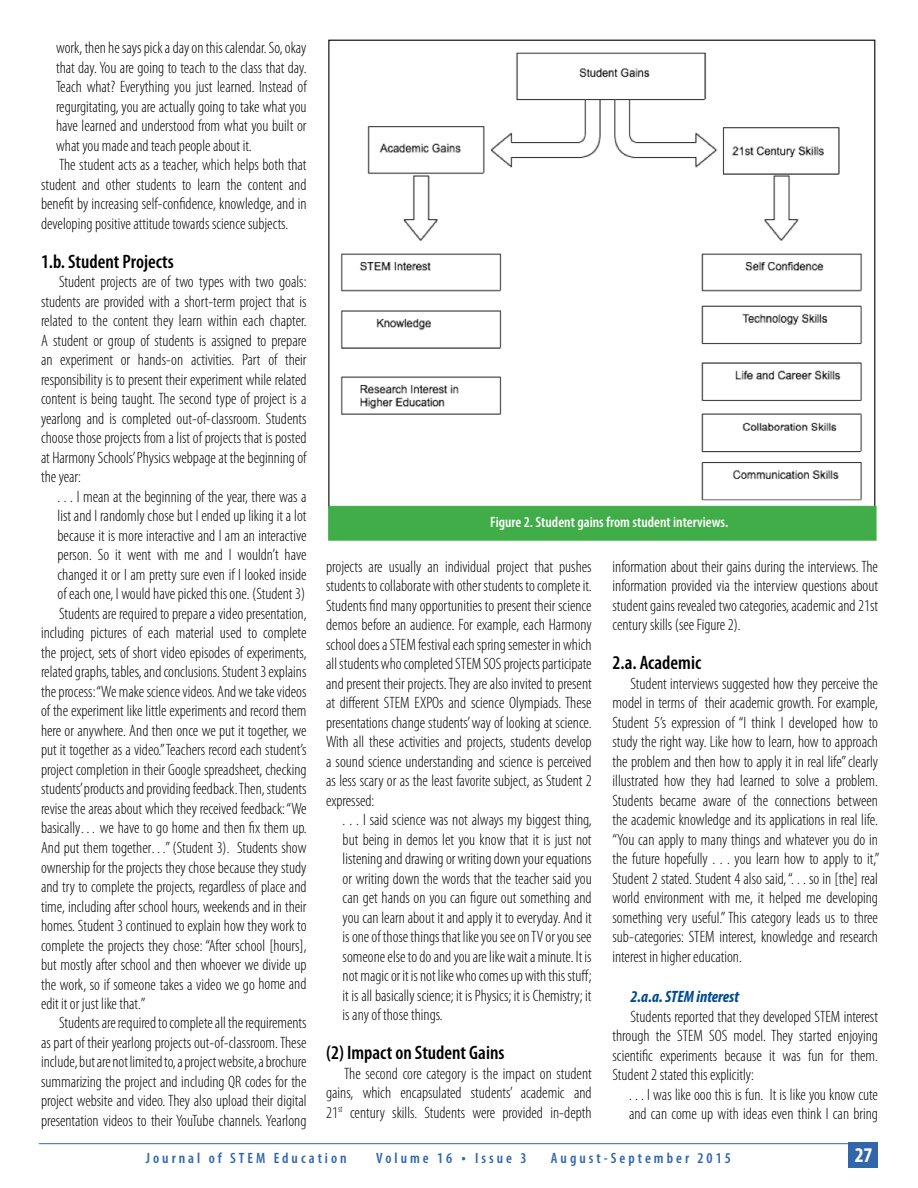
<style>
.page{position:relative;width:918px;height:1188px;background:#fff}
.page>*{position:absolute;margin:0;border:0;box-sizing:border-box;transform-origin:0 0}
.t1{font:700 condensed 21px "Myriad Pro";color:#fff}
.t2{font:600 condensed 19.5px "Myriad Pro";color:#000}
.t3{font:300 condensed 16.5px/19.5px "Myriad Pro";color:#000;text-align:justify}
.t4{font:italic 700 condensed 16.5px "Myriad Pro";color:#004b8d}
.t5{font:600 condensed 15px "Myriad Pro";letter-spacing:.2em;color:#3166aa}
.t6{font:600 condensed 15px "Myriad Pro";color:#fff}
.s1{font-size:16.5px}
</style>
<div class="page">
<hr style="left:39px;top:1143px;width:816px;height:1px;background:#3166aa">
<div style="left:848px;top:1143px;width:30px;height:25px;background:#3166aa"></div>
<img style="left:330px;top:52px;width:543px;height:454px">
<div style="left:328px;top:506px;width:548px;height:35px;background:#41ad49;border:1px solid #41ad49"></div>
<p class="t3" style="left:56px;top:38px;width:252px">work, then he says pick a day on this calendar. So, okay</p>
<p class="t3" style="left:56px;top:58px;width:252px">that day. You are going to teach to the class that day.</p>
<p class="t3" style="left:56px;top:77px;width:252px">Teach what? Everything you just learned. Instead of</p>
<p class="t3" style="left:56px;top:97px;width:252px">regurgitating, you are actually going to take what you</p>
<p class="t3" style="left:56px;top:116px;width:252px">have learned and understood from what you built or</p>
<p class="t3" style="left:56px;top:136px;width:197px">what you made and teach people about it.</p>
<p class="t3" style="left:59px;top:155px;width:249px">The student acts as a teacher, which helps both that</p>
<p class="t3" style="left:41px;top:175px;width:267px">student and other students to learn the content and</p>
<p class="t3" style="left:41px;top:194px;width:267px">benefit by increasing self-confidence, knowledge, and in</p>
<p class="t3" style="left:41px;top:214px;width:249px">developing positive attitude towards science subjects.</p>
<p class="t2" style="left:41px;top:249px;width:134px">1.b. Student Projects</p>
<p class="t3" style="left:41px;top:272px;width:267px;text-indent:18px">Student projects are of two types with two goals: students are provided with a short-term project that is related to the content they learn within each chapter.<br>A student or group of students is assigned to prepare an experiment or hands-on activities. Part of their responsibility is to present their experiment while related content is being taught. The second type of project is a yearlong and is completed out-of-classroom. Students choose those projects from a list of projects that is posted at Harmony Schools’ Physics webpage at the beginning of the year:</p>
<p class="t3" style="left:58px;top:487px;width:251px">. . . I mean at the beginning of the year, there was a</p>
<p class="t3" style="left:58px;top:506px;width:251px">list and I randomly chose but I ended up liking it a lot</p>
<p class="t3" style="left:58px;top:526px;width:250px">because it is more interactive and I am an interactive</p>
<p class="t3" style="left:58px;top:545px;width:250px">person. So it went with me and I wouldn’t have</p>
<p class="t3" style="left:58px;top:565px;width:250px">changed it or I am pretty sure even if I looked inside</p>
<p class="t3" style="left:58px;top:584px;width:249px">of each one, I would have picked this one. (Student 3)</p>
<p class="t3" style="left:59px;top:604px;width:249px">Students are required to prepare a video presentation,</p>
<p class="t3" style="left:41px;top:623px;width:267px">including pictures of each material used to complete</p>
<p class="t3" style="left:41px;top:643px;width:267px">the project, sets of short video episodes of experiments,</p>
<p class="t3" style="left:41px;top:662px;width:267px">related graphs, tables, and conclusions. Student 3 explains</p>
<p class="t3" style="left:41px;top:682px;width:267px">the process: “We make science videos. And we take videos</p>
<p class="t3" style="left:41px;top:701px;width:267px">of the experiment like little experiments and record them</p>
<p class="t3" style="left:41px;top:721px;width:267px">here or anywhere. And then once we put it together, we</p>
<p class="t3" style="left:41px;top:740px;width:267px">put it together as a video.” Teachers record each student’s</p>
<p class="t3" style="left:41px;top:760px;width:267px">project completion in their Google spreadsheet, checking</p>
<p class="t3" style="left:41px;top:779px;width:267px">students’products and providing feedback. Then, students</p>
<p class="t3" style="left:41px;top:799px;width:267px">revise the areas about which they received feedback: “We</p>
<p class="t3" style="left:41px;top:818px;width:267px">basically… we have to go home and then fix them up.</p>
<p class="t3" style="left:41px;top:838px;width:267px">And put them together…” (Student 3). Students show</p>
<p class="t3" style="left:41px;top:857px;width:267px">ownership for the projects they chose because they study</p>
<p class="t3" style="left:41px;top:877px;width:267px">and try to complete the projects, regardless of place and</p>
<p class="t3" style="left:41px;top:896px;width:267px">time, including after school hours, weekends and in their</p>
<p class="t3" style="left:41px;top:916px;width:267px">homes. Student 3 continued to explain how they work to</p>
<p class="t3" style="left:41px;top:935px;width:267px">complete the projects they chose: “After school [hours],</p>
<p class="t3" style="left:41px;top:955px;width:267px">but mostly after school and then whoever we divide up</p>
<p class="t3" style="left:41px;top:974px;width:267px">the work, so if someone takes a video we go home and</p>
<p class="t3" style="left:41px;top:994px;width:106px">edit it or just like that.”</p>
<p class="t3" style="left:59px;top:1013px;width:249px">Students are required to complete all the requirements</p>
<p class="t3" style="left:41px;top:1033px;width:267px">as part of their yearlong projects out-of-classroom. These</p>
<p class="t3" style="left:41px;top:1052px;width:267px">include, but are not limited to, a project website, a brochure</p>
<p class="t3" style="left:41px;top:1072px;width:267px">summarizing the project and including QR codes for the</p>
<p class="t3" style="left:41px;top:1091px;width:267px">project website and video. They also upload their digital</p>
<p class="t3" style="left:41px;top:1111px;width:267px">presentation videos to their YouTube channels. Yearlong</p>
<p class="t6" style="left:490px;top:513px;width:240px">Figure 2. Student gains from student interviews.</p>
<p class="t3" style="left:326px;top:557px;width:267px">projects are usually an individual project that pushes students to collaborate with other students to complete it.<br>Students find many opportunities to present their science demos before an audience. For example, each Harmony school does a STEM festival each spring semester in which all students who completed STEM SOS projects participate and present their projects. They are also invited to present at different STEM EXPOs and science Olympiads. These presentations change students’ way of looking at science.<br>With all these activities and projects, students develop a sound science understanding and science is perceived as less scary or as the least favorite subject, as Student 2 expressed:</p>
<p class="t3" style="left:343px;top:810px;width:251px">. . . I said science was not always my biggest thing, but being in demos let you know that it is just not listening and drawing or writing down your equations or writing down the words that the teacher said you can get hands on you can figure out something and you can learn about it and apply it to everyday. And it is one of those things that like you see on TV or you see someone else to do and you are like wait a minute. It is not magic or it is not like who comes up with this stuff; it is all basically science; it is Physics; it is Chemistry; it is any of those things.</p>
<p class="t2" style="left:326px;top:1041px;width:180px">(2) Impact on Student Gains</p>
<p class="t3" style="left:326px;top:1064px;width:267px;text-indent:18px">The second core category is the impact on student gains, which encapsulated students’ academic and 21<sup>st</sup> century skills. Students were provided in-depth</p>
<p class="t3" style="left:613px;top:557px;width:267px">information about their gains during the interviews. The information provided via the interview questions about student gains revealed two categories, academic and 21st century skills (see Figure 2).</p>
<p class="t2" style="left:613px;top:651px;width:90px">2.a. Academic</p>
<p class="t3" style="left:613px;top:674px;width:269px;text-indent:18px">Student interviews suggested how they perceive the model in terms of their academic growth. For example, Student 5’s expression of “I think I developed how to study the right way. Like how to learn, how to approach the problem and then how to apply it in real life” clearly illustrated how they had learned to solve a problem.<br>Students became aware of the connections between the academic knowledge and its applications in real life. “You can apply to many things and whatever you do in the future hopefully . . . you learn how to apply to it,” Student 2 stated. Student 4 also said, “. . . so in [the] real world environment with me, it helped me developing something very useful.” This category leads us to three sub-categories: STEM interest, knowledge and research interest in higher education.</p>
<p class="t4" style="left:631px;top:987px;width:110px">2.a.a. STEM interest</p>
<p class="t3" style="left:613px;top:1007px;width:267px;text-indent:18px">Students reported that they developed STEM interest through the STEM SOS model. They started enjoying scientific experiments because it was fun for them.<br>Student 2 stated this explicitly:</p>
<p class="t3" style="left:629px;top:1085px;width:250px">. . . I was like ooo this is fun. It is like you know cute and can come up with ideas even think I can bring</p>
<p class="t5" style="left:146px;top:1149px;width:202px">Journal of STEM Education</p>
<p class="t5" style="left:376px;top:1149px;width:152px">Volume 16 <span class="s1">•</span> Issue 3</p>
<p class="t5" style="left:551px;top:1149px;width:182px">August-September 2015</p>
<p class="t1" style="left:855px;top:1142px;width:19px">27</p>
</div>
